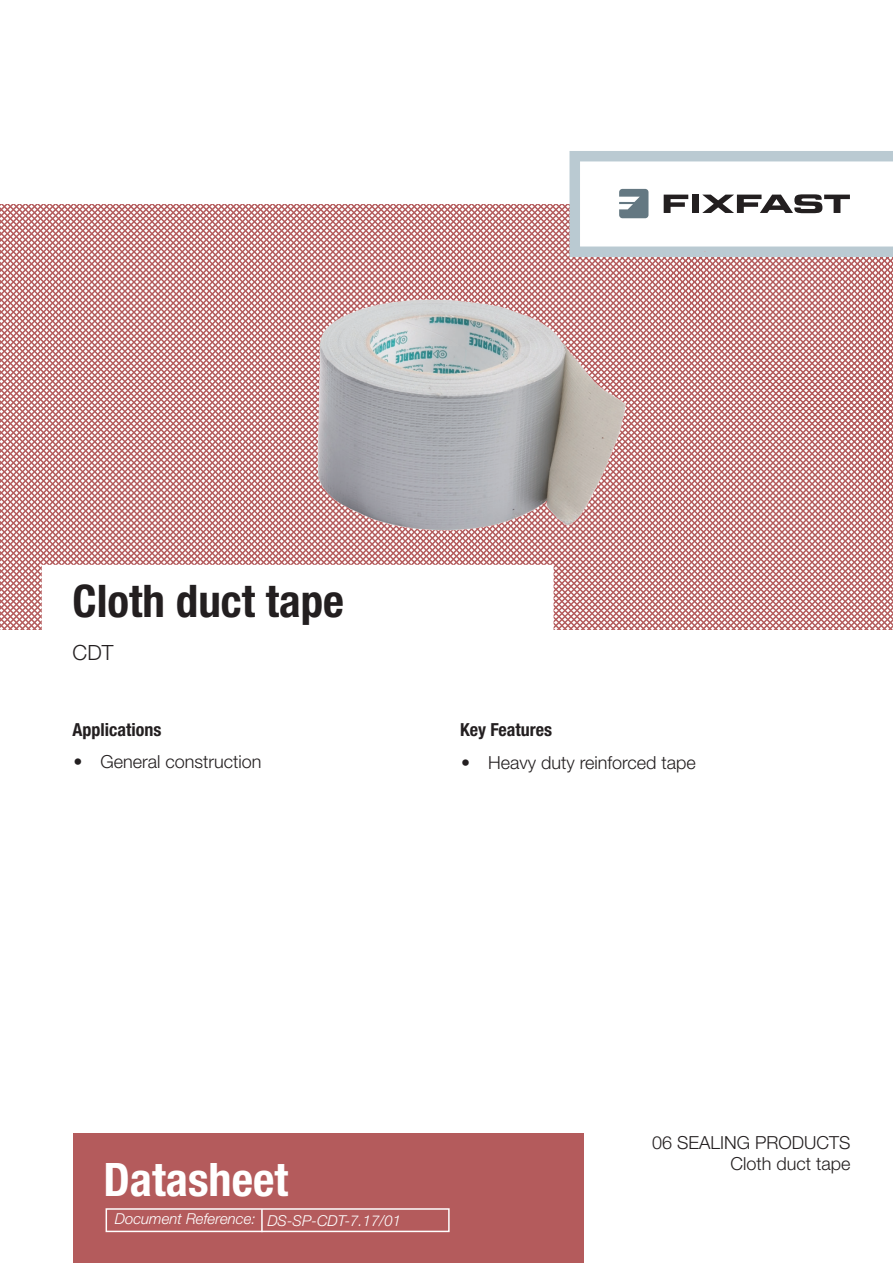
<style>
.page{position:relative;width:893px;height:1263px;background:#fff}
.page>*{position:absolute;margin:0;border:0;box-sizing:border-box;transform-origin:0 0}
.t1{font:700 condensed 46.2px "Helvetica Neue LT Std";color:#fff}
.t2{font:700 condensed 45px "Helvetica Neue LT Std";color:#231f20}
.t3{font:300 21px "Helvetica Neue LT Std";color:#231f20}
.t4{font:300 18px/21.6px "Helvetica Neue LT Std";color:#231f20;text-align:right}
.t5{font:700 condensed 18px "Helvetica Neue LT Std";color:#231f20}
.t6{font:italic 300 15px "Helvetica Neue LT Std";color:#fff}
</style>
<div class="page">
<svg style="left:0;top:205px;width:884px;height:424px"></svg>
<div style="left:42px;top:565px;width:512px;height:67px;background:#fff"></div>
<svg style="left:564px;top:151px;width:329px;height:111px"></svg>
<div style="left:73px;top:1133px;width:511px;height:130px;background:#b45b5c"></div>
<div style="left:106px;top:1208px;width:344px;height:24px;border:2px solid #fff"></div>
<hr style="left:261px;top:1209px;width:2px;height:23px;background:#fff">
<img style="left:162px;top:225px;width:554px;height:355px">
<h2 class="t2" style="left:73px;top:574px;width:273px">Cloth duct tape</h2>
<p class="t3" style="left:73px;top:640px;width:42px">CDT</p>
<p class="t5" style="left:73px;top:718px;width:90px">Applications</p>
<p class="t4" style="left:73px;top:750px;width:190px">• General construction</p>
<p class="t5" style="left:460px;top:718px;width:93px">Key Features</p>
<p class="t4" style="left:461px;top:751px;width:236px">• Heavy duty reinforced tape</p>
<h1 class="t1" style="left:103px;top:1152px;width:186px">Datasheet</h1>
<p class="t6" style="left:115px;top:1210px;width:288px">Document Reference: DS-SP-CDT-7.17/01</p>
<p class="t4" style="left:652px;top:1131px;width:200px">06 SEALING PRODUCTS<br>Cloth duct tape</p>
</div>
